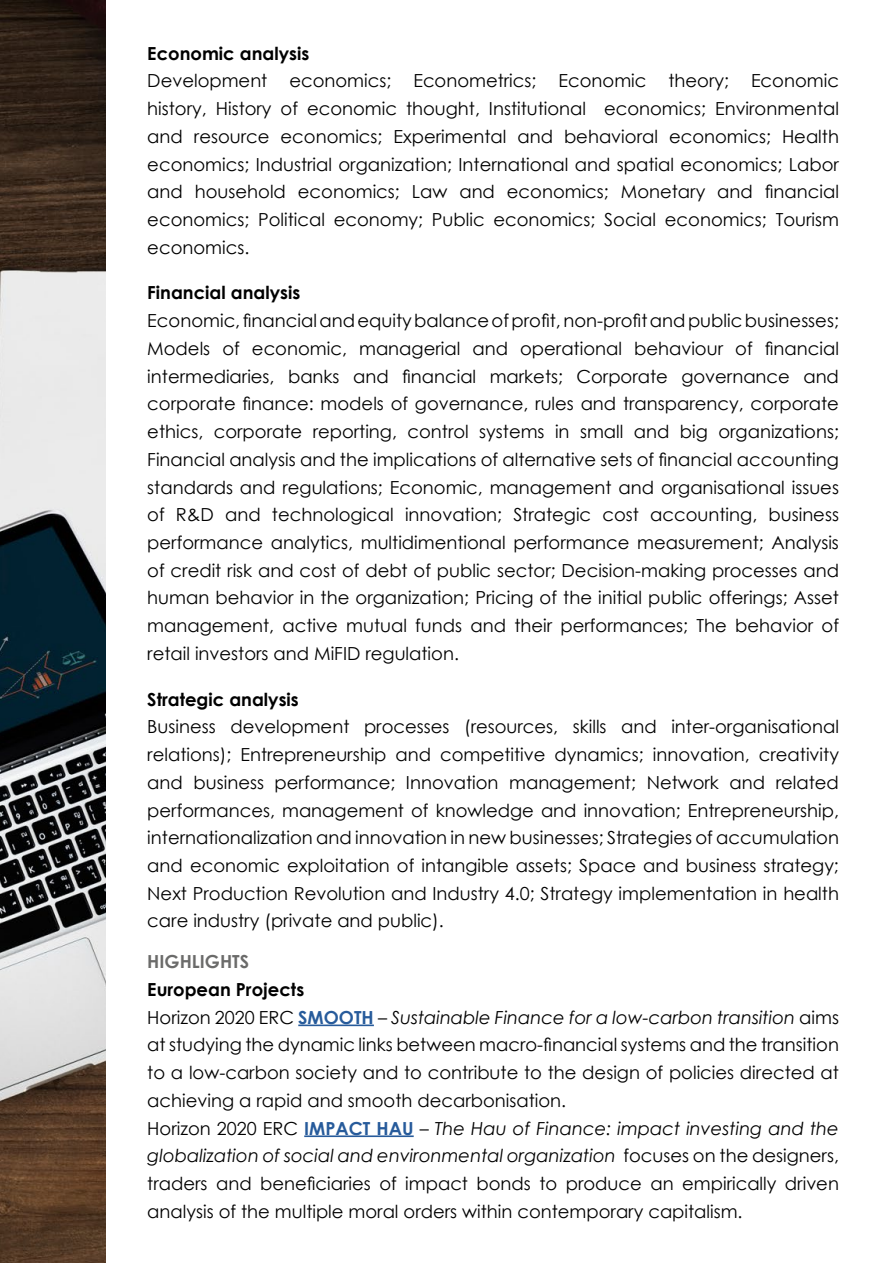
<style>
.page{position:relative;width:893px;height:1263px;background:#fff}
.page>*{position:absolute;margin:0;border:0;box-sizing:border-box;transform-origin:0 0}
.t1{font:18px/27.8px "Century Gothic";color:#000;text-align:justify}
.t2{font:700 18px "Century Gothic";color:#000}
.t3{font:700 18px "Century Gothic";color:#6b6b6a}
.s1{font-weight:700}
.s2{font-weight:700;color:#275b9b}
.s3{font-style:italic}
</style>
<div class="page">
<hr style="left:298px;top:1024px;width:76px;height:2px;background:#275b9b">
<hr style="left:304px;top:1135px;width:110px;height:2px;background:#275b9b">
<img style="left:0;top:0;width:105px;height:1263px">
<p class="t2" style="left:147px;top:39px;width:163px">Economic analysis</p>
<p class="t1" style="left:147px;top:67px;width:693px">Development economics; Econometrics; Economic theory; Economic history, History of economic thought, Institutional economics; Environmental and resource economics; Experimental and behavioral economics; Health economics; Industrial organization; International and spatial economics; Labor and household economics; Law and economics; Monetary and financial economics; Political economy; Public economics; Social economics; Tourism economics.</p>
<p class="t2" style="left:147px;top:279px;width:154px">Financial analysis</p>
<p class="t1" style="left:147px;top:307px;width:693px">Economic, financial and equity balance of profit, non-profit and public businesses; Models of economic, managerial and operational behaviour of financial intermediaries, banks and financial markets; Corporate governance and corporate finance: models of governance, rules and transparency, corporate ethics, corporate reporting, control systems in small and big organizations; Financial analysis and the implications of alternative sets of financial accounting standards and regulations; Economic, management and organisational issues of R&amp;D and technological innovation; Strategic cost accounting, business performance analytics, multidimentional performance measurement; Analysis of credit risk and cost of debt of public sector; Decision-making processes and human behavior in the organization; Pricing of the initial public offerings; Asset management, active mutual funds and their performances; The behavior of retail investors and MiFID regulation.</p>
<p class="t2" style="left:147px;top:685px;width:153px">Strategic analysis</p>
<p class="t1" style="left:147px;top:713px;width:693px">Business development processes (resources, skills and inter-organisational relations); Entrepreneurship and competitive dynamics; innovation, creativity and business performance; Innovation management; Network and related performances, management of knowledge and innovation; Entrepreneurship, internationalization and innovation in new businesses; Strategies of accumulation and economic exploitation of intangible assets; Space and business strategy; Next Production Revolution and Industry 4.0; Strategy implementation in health care industry (private and public).</p>
<p class="t3" style="left:147px;top:948px;width:103px">HIGHLIGHTS</p>
<p class="t1" style="left:147px;top:975px;width:693px;text-align:left"><span class="s1">European Projects<br></span>Horizon 2020 ERC <span class="s2">SMOOTH</span> – <span class="s3">Sustainable Finance for a low-carbon transition</span> aims at studying the dynamic links between macro-financial systems and the transition to a low-carbon society and to contribute to the design of policies directed at achieving a rapid and smooth decarbonisation.<br>Horizon 2020 ERC <span class="s2">IMPACT HAU</span> – <span class="s3">The Hau of Finance: impact investing and the globalization of social and environmental organization</span> focuses on the designers, traders and beneficiaries of impact bonds to produce an empirically driven analysis of the multiple moral orders within contemporary capitalism.</p>
</div>
